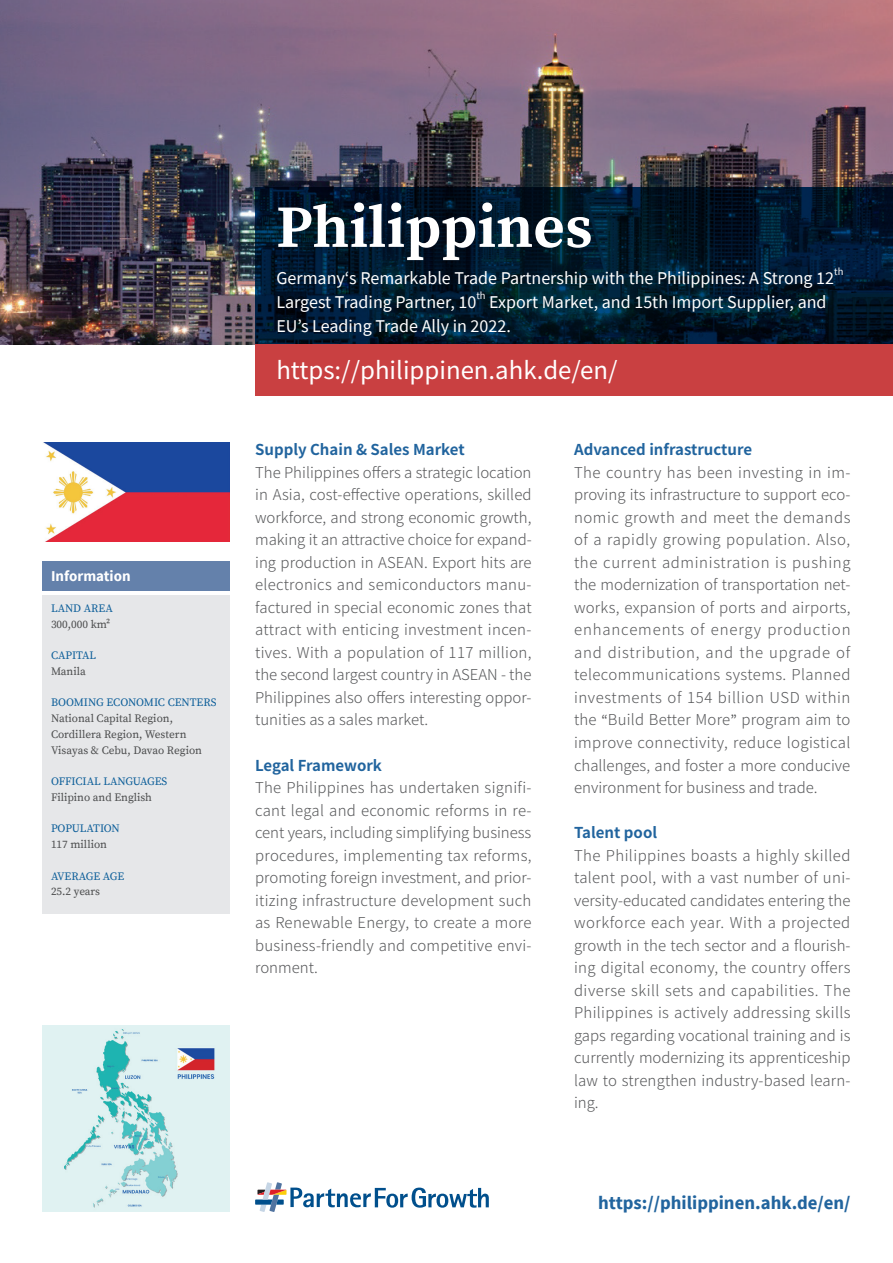
<style>
.page{position:relative;width:893px;height:1263px;background:#fff}
.page>*{position:absolute;margin:0;border:0;box-sizing:border-box;transform-origin:0 0}
.t1{font:700 60px "Source Serif Pro";color:#fff}
.t2{font:24px "Source Han Sans CN";color:#fff}
.t3{font:700 18.75px "Source Sans Pro";color:#21649e}
.t4{font:18px/24px "Source Sans Pro";color:#fff}
.t5{font:300 15px/22.5px "Noto Sans SC";color:#57585a;text-align:justify}
.t6{font:700 15px "Noto Sans SC";color:#21649e}
.t7{font:700 15px "Source Sans Pro";color:#fff}
.t8{font:11.25px/15.8px "Source Serif Pro";color:#4b4c4d}
.t9{font:11.25px "Source Serif Pro";letter-spacing:-.01em;color:#0c5e99}
.t10{font:10.5px "Source Sans Pro";color:#fff}
.s1{font-family:"Source Sans Pro";font-weight:400}
</style>
<div class="page">
<img style="left:0;top:0;width:893px;height:344px">
<svg style="left:255px;top:187px;width:638px;height:157px;background:#00182c"></svg>
<div style="left:255px;top:344px;width:638px;height:51px;background:#c94041"></div>
<div style="left:43px;top:595px;width:187px;height:319px;background:#e6e7e9"></div>
<div style="left:43px;top:561px;width:187px;height:30px;background:#6481ab"></div>
<svg style="left:255px;top:1182px;width:234px;height:30px"></svg>
<img style="left:43px;top:442px;width:186px;height:99px">
<img style="left:43px;top:1025px;width:187px;height:187px">
<p class="t7" style="left:51px;top:566px;width:81px">Information</p>
<p class="t9" style="left:51px;top:601px;width:63px">LAND AREA</p>
<p class="t8" style="left:51px;top:616px;width:61px">300,000 km²</p>
<p class="t9" style="left:51px;top:649px;width:47px">CAPITAL</p>
<p class="t8" style="left:51px;top:664px;width:36px">Manila</p>
<p class="t9" style="left:51px;top:696px;width:167px">BOOMING ECONOMIC CENTERS</p>
<p class="t8" style="left:51px;top:711px;width:153px">National Capital Region,<br>Cordillera Region, Western<br>Visayas &amp; Cebu, Davao Region</p>
<p class="t9" style="left:51px;top:775px;width:118px">OFFICIAL LANGUAGES</p>
<p class="t8" style="left:51px;top:790px;width:102px">Filipino and English</p>
<p class="t9" style="left:51px;top:822px;width:70px">POPULATION</p>
<p class="t8" style="left:51px;top:837px;width:58px">117 million</p>
<p class="t9" style="left:51px;top:869px;width:75px">AVERAGE AGE</p>
<p class="t8" style="left:51px;top:884px;width:51px">25.2 years</p>
<h1 class="t1" style="left:276px;top:192px;width:318px">Philippines</h1>
<p class="t4" style="left:276px;top:266px;width:559px">Germany‘s Remarkable Trade Partnership with the Philippines: A Strong 12</p>
<p class="t10" style="left:834px;top:265px;width:11px">th</p>
<p class="t4" style="left:276px;top:290px;width:201px">Largest Trading Partner, 10</p>
<p class="t10" style="left:476px;top:289px;width:11px">th</p>
<p class="t4" style="left:276px;top:290px;width:552px;text-indent:213px">Export Market, and 15th Import Supplier, and<br>EU’s Leading Trade Ally in 2022.</p>
<h2 class="t2" style="left:276px;top:357px;width:343px">https://philippinen.ahk.de/en/</h2>
<p class="t6" style="left:255px;top:441px;width:211px">Supply Chain &amp; Sales Market</p>
<p class="t5" style="left:255px;top:461px;width:278px">The Philippines offers a strategic location in Asia, cost-effective operations, skilled workforce, and strong economic growth, making it an attractive choice for expand&shy;ing production in ASEAN. Export hits are electronics and semiconductors manu&shy;factured in special economic zones that attract with enticing investment incen&shy;tives. With a population of 117 million, the second largest country in ASEAN - the Philippines also offers interesting oppor&shy;tunities as a sales market.</p>
<p class="t6" style="left:255px;top:756px;width:128px">Legal Framework</p>
<p class="t5" style="left:255px;top:776px;width:278px">The Philippines has undertaken signifi&shy;cant legal and economic reforms in re&shy;cent years, including simplifying business procedures, implementing tax reforms, promoting foreign investment, and prior&shy;itizing infrastructure development such as Renewable Energy, to create a more business-friendly and competitive envi&shy;ronment.</p>
<p class="t6" style="left:574px;top:441px;width:180px">Advanced infrastructure</p>
<p class="t5" style="left:574px;top:461px;width:278px">The country has been investing in im&shy;proving its infrastructure to support eco&shy;nomic growth and meet the demands of a rapidly growing population. Also, the current administration is pushing the modernization of transportation net&shy;works, expansion of ports and airports, enhancements of energy production and distribution, and the upgrade of telecommunications systems. Planned investments of 154 billion USD within the <span class="s1">“</span>Build Better More<span class="s1">”</span> program aim to improve connectivity, reduce logistical challenges, and foster a more conducive environment for business and trade.</p>
<p class="t6" style="left:574px;top:824px;width:85px">Talent pool</p>
<p class="t5" style="left:574px;top:844px;width:278px">The Philippines boasts a highly skilled talent pool, with a vast number of uni&shy;versity-educated candidates entering the workforce each year. With a projected growth in the tech sector and a flourish&shy;ing digital economy, the country offers diverse skill sets and capabilities. The Philippines is actively addressing skills gaps regarding vocational training and is currently modernizing its apprenticeship law to strengthen industry-based learn&shy;ing.</p>
<p class="t3" style="left:598px;top:1190px;width:254px">https://philippinen.ahk.de/en/</p>
</div>
